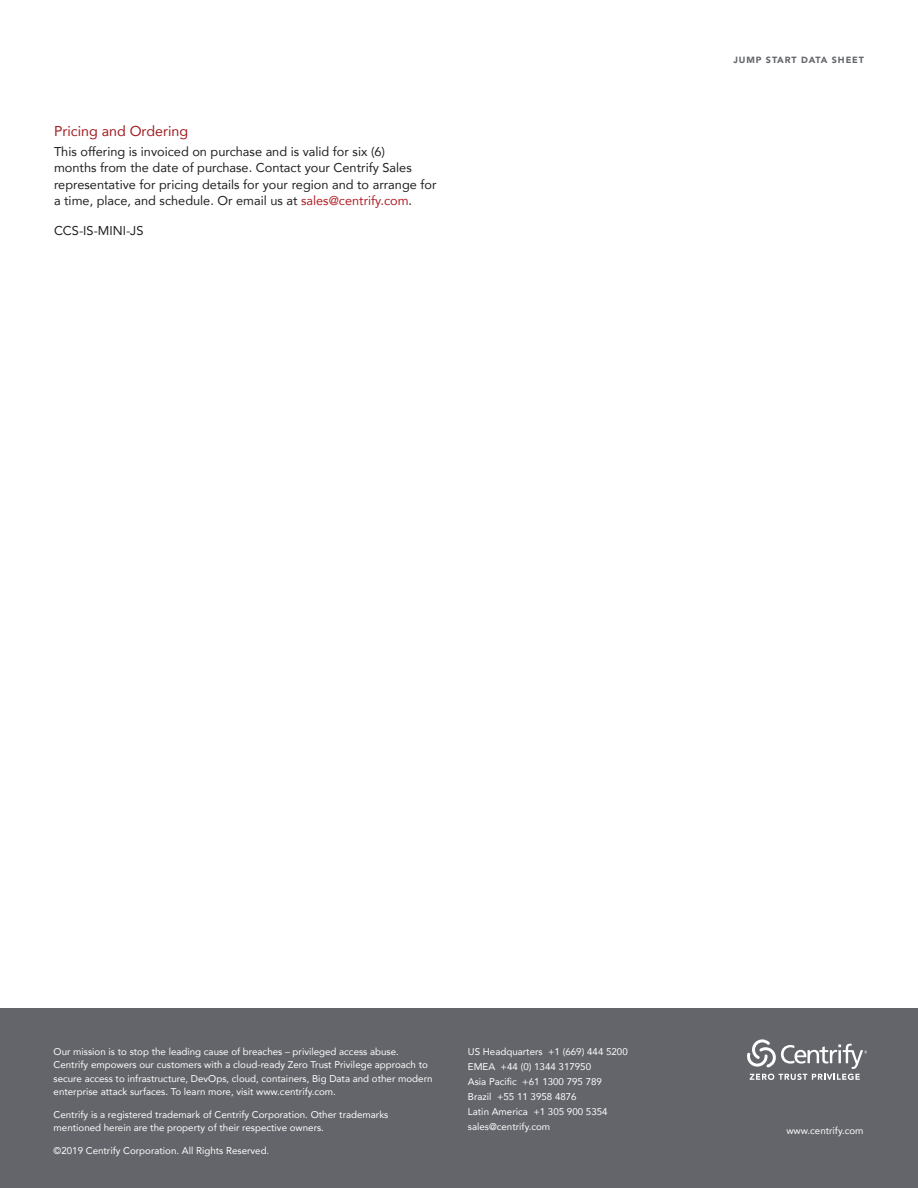
<style>
.page{position:relative;width:918px;height:1188px;background:#fff}
.page>*{position:absolute;margin:0;border:0;box-sizing:border-box;transform-origin:0 0}
.t1{font:14.25px "Avenir";color:#a11d23}
.t2{font:12.75px/16.5px "Avenir";color:#231f20}
.t3{font:9.75px/15px "Avenir";color:#fff}
.t4{font:900 9px "Avenir";letter-spacing:.1em;color:#63656a}
.s1{color:#b01f27}
</style>
<div class="page">
<div style="left:0;top:1008px;width:918px;height:180px;background:#63656a"></div>
<svg style="left:747px;top:1039px;width:120px;height:41px"></svg>
<h1 class="t1" style="left:54px;top:120px;width:136px">Pricing and Ordering</h1>
<p class="t2" style="left:54px;top:143px;width:384px">This offering is invoiced on purchase and is valid for six (6)<br>months from the date of purchase. Contact your Centrify Sales representative for pricing details for your region and to arrange for a time, place, and schedule. Or email us at <span class="s1">sales@centrify.com</span>.</p>
<h2 class="t2" style="left:54px;top:222px;width:91px">CCS-IS-MINI-JS</h2>
<p class="t4" style="left:733px;top:52px;width:132px">JUMP START DATA SHEET</p>
<p class="t3" style="left:54px;top:1044px;width:380px;line-height:13.5px">Our mission is to stop the leading cause of breaches – privileged access abuse.<br>Centrify empowers our customers with a cloud-ready Zero Trust Privilege approach to secure access to infrastructure, DevOps, cloud, containers, Big Data and other modern enterprise attack surfaces. To learn more, visit www.centrify.com.</p>
<p class="t3" style="left:54px;top:1107px;width:336px;line-height:13.5px">Centrify is a registered trademark of Centrify Corporation. Other trademarks mentioned herein are the property of their respective owners.</p>
<p class="t3" style="left:54px;top:1143px;width:217px">©2019 Centrify Corporation. All Rights Reserved.</p>
<p class="t3" style="left:468px;top:1044px;width:161px">US Headquarters +1 (669) 444 5200<br>EMEA +44 (0) 1344 317950<br>Asia Pacific +61 1300 795 789<br>Brazil +55 11 3958 4876<br>Latin America +1 305 900 5354 sales@centrify.com</p>
<p class="t3" style="left:786px;top:1123px;width:79px">www.centrify.com</p>
</div>
